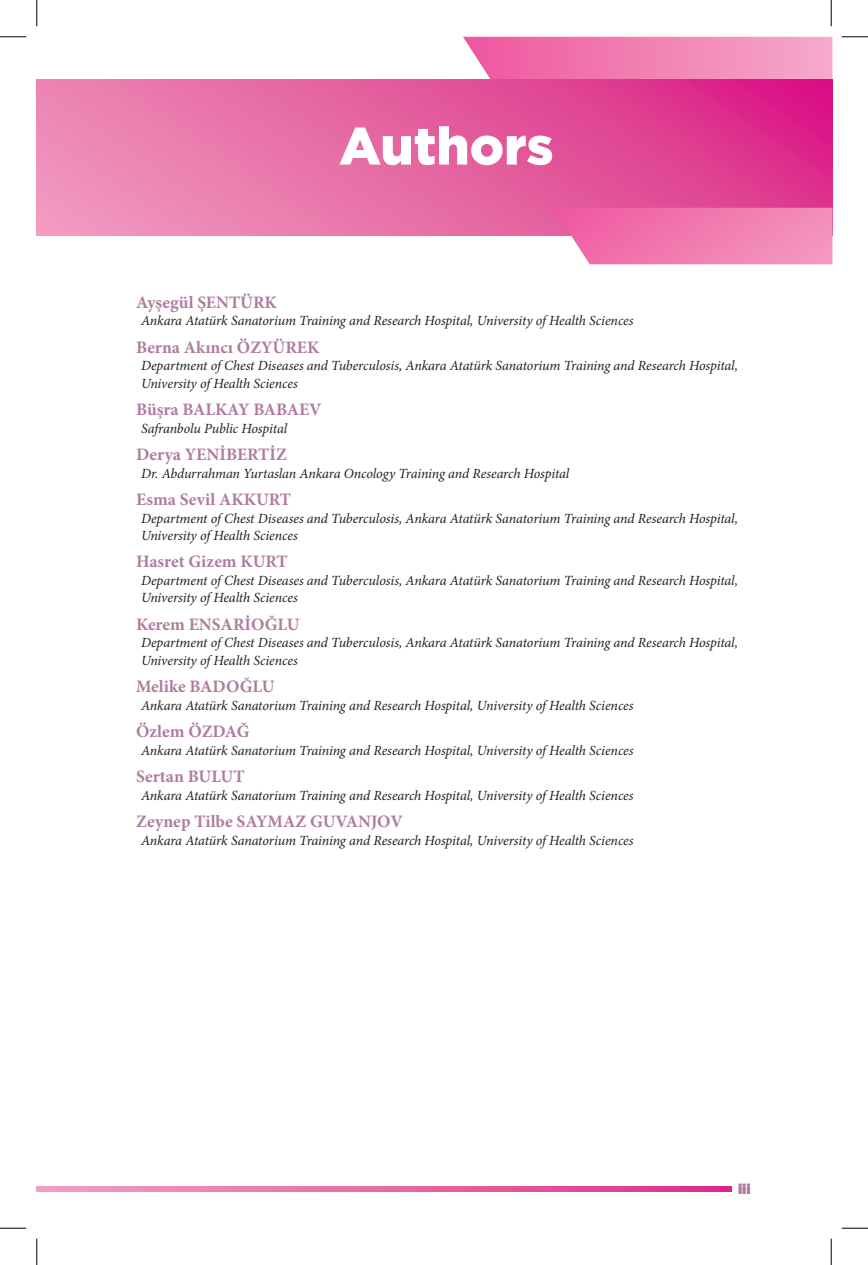
<style>
.page{position:relative;width:868px;height:1265px;background:#fff}
.page>*{position:absolute;margin:0;border:0;box-sizing:border-box;transform-origin:0 0}
.t1{font:900 52.5px "Gotham";color:#fff}
.t2{font:700 17.5px "Minion Pro";color:#ae7c9d}
.t3{font:italic 14px/17.5px "Minion Pro";letter-spacing:-.01em;color:#231f20}
.t4{font:900 14px "Gotham";color:#ae7c9d}
</style>
<div class="page">
<svg style="left:267px;top:37px;width:565px;height:43px"></svg>
<svg style="left:37px;top:80px;width:795px;height:155px"></svg>
<svg style="left:553px;top:208px;width:279px;height:56px"></svg>
<svg style="left:37px;top:1186px;width:694px;height:5px"></svg>
<svg style="left:0;top:36px;width:26px;height:1px"></svg>
<svg style="left:841px;top:36px;width:26px;height:1px"></svg>
<svg style="left:0;top:1227px;width:26px;height:1px"></svg>
<svg style="left:841px;top:1227px;width:26px;height:1px"></svg>
<svg style="left:36px;top:0;width:1px;height:26px"></svg>
<svg style="left:36px;top:1238px;width:1px;height:26px"></svg>
<svg style="left:830px;top:0;width:1px;height:26px"></svg>
<svg style="left:830px;top:1238px;width:1px;height:26px"></svg>
<h1 class="t1" style="left:339px;top:116px;width:216px">Authors</h1>
<p class="t2" style="left:136px;top:290px;width:142px">Ayşegül ŞENTÜRK</p>
<p class="t3" style="left:141px;top:312px;width:493px">Ankara Atatürk Sanatorium Training and Research Hospital, University of Health Sciences</p>
<p class="t2" style="left:136px;top:334px;width:185px">Berna Akıncı ÖZYÜREK</p>
<p class="t3" style="left:141px;top:357px;width:598px">Department of Chest Diseases and Tuberculosis, Ankara Atatürk Sanatorium Training and Research Hospital,<br>University of Health Sciences</p>
<p class="t2" style="left:136px;top:397px;width:187px">Büşra BALKAY BABAEV</p>
<p class="t3" style="left:141px;top:419px;width:148px">Safranbolu Public Hospital</p>
<p class="t2" style="left:136px;top:442px;width:152px">Derya YENİBERTİZ</p>
<p class="t3" style="left:141px;top:464px;width:430px">Dr. Abdurrahman Yurtaslan Ankara Oncology Training and Research Hospital</p>
<p class="t2" style="left:136px;top:487px;width:156px">Esma Sevil AKKURT</p>
<p class="t3" style="left:141px;top:509px;width:598px">Department of Chest Diseases and Tuberculosis, Ankara Atatürk Sanatorium Training and Research Hospital,<br>University of Health Sciences</p>
<p class="t2" style="left:136px;top:549px;width:153px">Hasret Gizem KURT</p>
<p class="t3" style="left:141px;top:571px;width:598px">Department of Chest Diseases and Tuberculosis, Ankara Atatürk Sanatorium Training and Research Hospital,<br>University of Health Sciences</p>
<p class="t2" style="left:136px;top:612px;width:165px">Kerem ENSARİOĞLU</p>
<p class="t3" style="left:141px;top:634px;width:598px">Department of Chest Diseases and Tuberculosis, Ankara Atatürk Sanatorium Training and Research Hospital,<br>University of Health Sciences</p>
<p class="t2" style="left:136px;top:674px;width:140px">Melike BADOĞLU</p>
<p class="t3" style="left:141px;top:696px;width:493px">Ankara Atatürk Sanatorium Training and Research Hospital, University of Health Sciences</p>
<p class="t2" style="left:136px;top:719px;width:115px">Özlem ÖZDAĞ</p>
<p class="t3" style="left:141px;top:741px;width:493px">Ankara Atatürk Sanatorium Training and Research Hospital, University of Health Sciences</p>
<p class="t2" style="left:136px;top:764px;width:110px">Sertan BULUT</p>
<p class="t3" style="left:141px;top:786px;width:493px">Ankara Atatürk Sanatorium Training and Research Hospital, University of Health Sciences</p>
<p class="t2" style="left:136px;top:809px;width:268px">Zeynep Tilbe SAYMAZ GUVANJOV</p>
<p class="t3" style="left:141px;top:831px;width:493px">Ankara Atatürk Sanatorium Training and Research Hospital, University of Health Sciences</p>
<p class="t4" style="left:737px;top:1180px;width:14px">iii</p>
</div>
